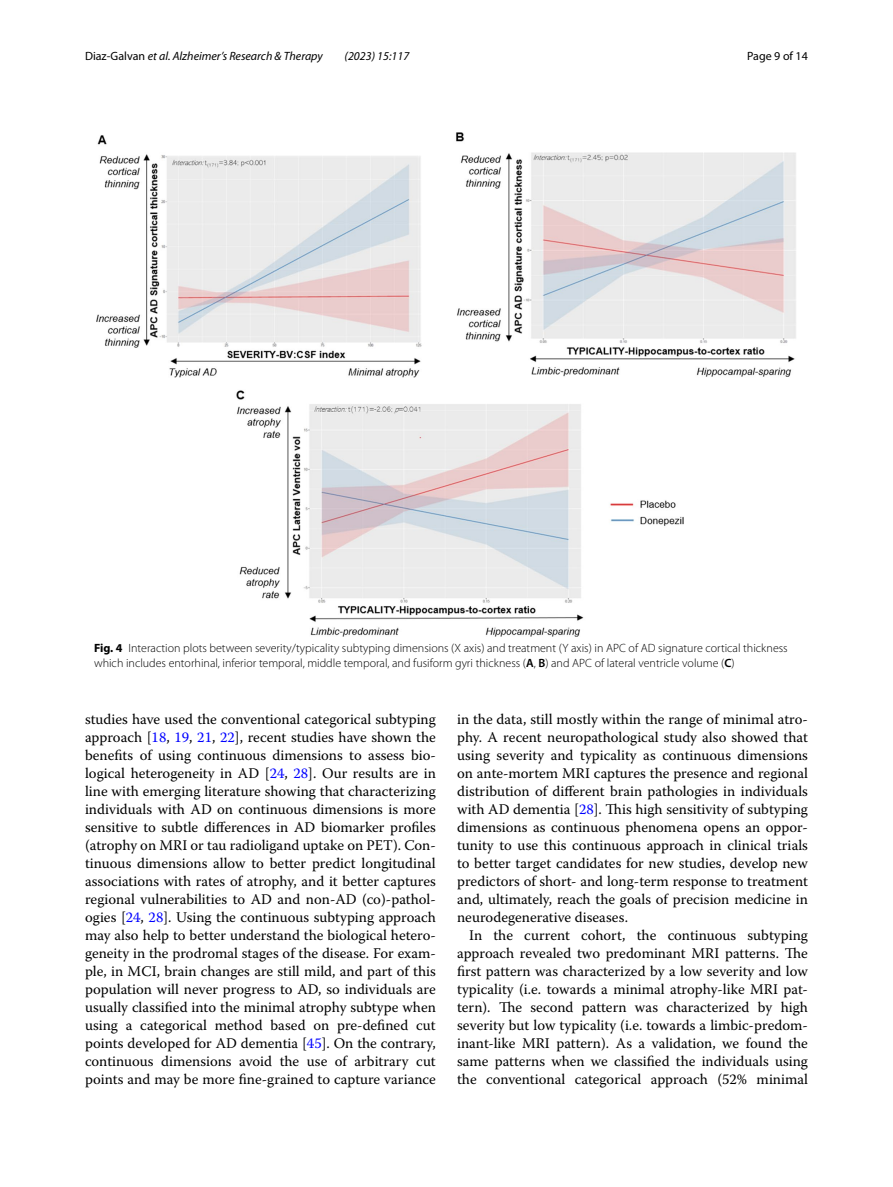
<style>
.page{position:relative;width:893px;height:1187px;background:#fff}
.page>*{position:absolute;margin:0;border:0;box-sizing:border-box;transform-origin:0 0}
.t1{font:14.7px/18px "Warnock Pro";color:#000;text-align:justify}
.t2{font:300 12px/15px "Myriad Pro";color:#000}
.t3{font:italic 12px "Myriad Pro";color:#000}
.t4{font:12px "Myriad Pro";color:#000}
.s1{font-style:normal}
.s2{font-weight:700}
.s3{font-weight:600}
.s4{color:#00f}
</style>
<div class="page">
<img style="left:96px;top:133px;width:700px;height:503px">
<p class="t3" style="left:85px;top:48px;width:239px"><span class="s1">Diaz‑Galvan</span> et al. Alzheimer’s Research &amp; Therapy</p>
<p class="t3" style="left:345px;top:48px;width:66px">(2023) 15:117</p>
<p class="t4" style="left:747px;top:48px;width:62px">Page 9 of 14</p>
<p class="t2" style="left:94px;top:640px;width:695px"><span class="s2">Fig. 4</span> Interaction plots between severity/typicality subtyping dimensions (X axis) and treatment (Y axis) in APC of AD signature cortical thickness which includes entorhinal, inferior temporal, middle temporal, and fusiform gyri thickness (<span class="s3">A</span>, <span class="s3">B</span>) and APC of lateral ventricle volume (<span class="s3">C</span>)</p>
<p class="t1" style="left:85px;top:710px;width:352px">studies have used the conventional categorical subtyping approach [<span class="s4">18</span>, <span class="s4">19</span>, <span class="s4">21</span>, <span class="s4">22</span>], recent studies have shown the benefits of using continuous dimensions to assess bio&shy;logical heterogeneity in AD [<span class="s4">24</span>, <span class="s4">28</span>]. Our results are in line with emerging literature showing that characterizing individuals with AD on continuous dimensions is more sensitive to subtle differences in AD biomarker profiles (atrophy on MRI or tau radioligand uptake on PET). Con&shy;tinuous dimensions allow to better predict longitudinal associations with rates of atrophy, and it better captures regional vulnerabilities to AD and non-AD (co)-pathol&shy;ogies [<span class="s4">24</span>, <span class="s4">28</span>]. Using the continuous subtyping approach may also help to better understand the biological hetero&shy;geneity in the prodromal stages of the disease. For exam&shy;ple, in MCI, brain changes are still mild, and part of this population will never progress to AD, so individuals are usually classified into the minimal atrophy subtype when using a categorical method based on pre-defined cut points developed for AD dementia [<span class="s4">45</span>]. On the contrary, continuous dimensions avoid the use of arbitrary cut points and may be more fine-grained to capture variance</p>
<p class="t1" style="left:457px;top:710px;width:352px">in the data, still mostly within the range of minimal atro&shy;phy. A recent neuropathological study also showed that using severity and typicality as continuous dimensions on ante-mortem MRI captures the presence and regional distribution of different brain pathologies in individuals with AD dementia [<span class="s4">28</span>]. This high sensitivity of subtyping dimensions as continuous phenomena opens an oppor&shy;tunity to use this continuous approach in clinical trials to better target candidates for new studies, develop new predictors of short- and long-term response to treatment and, ultimately, reach the goals of precision medicine in neurodegenerative diseases.</p>
<p class="t1" style="left:457px;top:926px;width:352px;text-indent:12px">In the current cohort, the continuous subtyping approach revealed two predominant MRI patterns. The first pattern was characterized by a low severity and low typicality (i.e. towards a minimal atrophy-like MRI pat&shy;tern). The second pattern was characterized by high severity but low typicality (i.e. towards a limbic-predom&shy;inant-like MRI pattern). As a validation, we found the same patterns when we classified the individuals using the conventional categorical approach (52% minimal</p>
</div>
